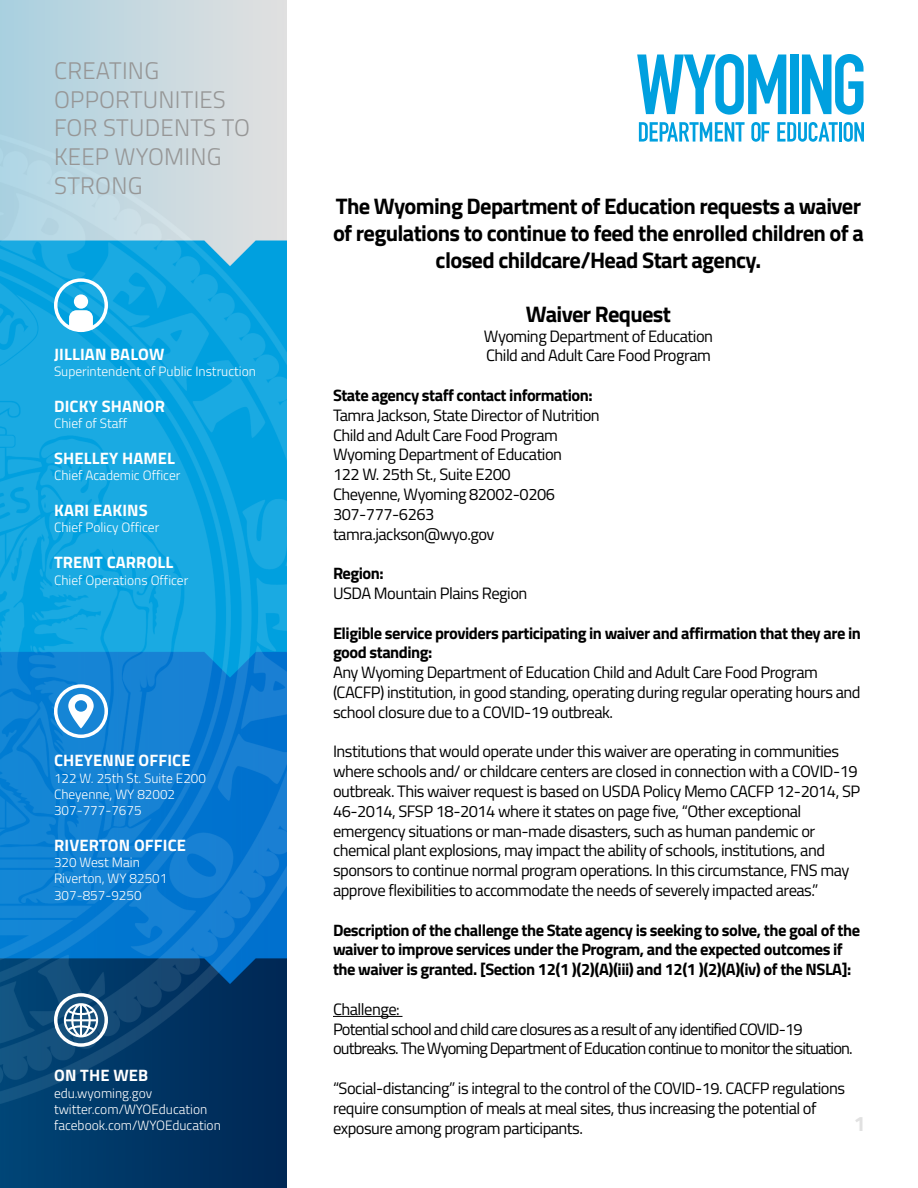
<style>
.page{position:relative;width:918px;height:1188px;background:#fff}
.page>*{position:absolute;margin:0;border:0;box-sizing:border-box;transform-origin:0 0}
.t1{font:300 24px/28.8px "Titillium Web";letter-spacing:.01em;color:#969696}
.Bullets_Level_1{font:700 22.5px/27px "Titillium Web";letter-spacing:-.03em;color:#000;text-align:center}
.t2{font:700 21px "Titillium Web";color:#e1e1e1}
.Bullets_Level_1-2{font:16.5px/19.8px "Titillium Web";letter-spacing:-.03em;color:#000}
.Bullets_Level_1-3{font:700 16.5px/19.8px "Titillium Web";letter-spacing:-.03em;color:#000}
.Bullets_Level_1-4{font:16.5px/19.8px "Titillium Web";letter-spacing:-.05em;color:#000}
.Sidebar_Title{font:700 16.5px "Titillium Web";letter-spacing:.01em;color:#fff}
.Sidebar_Description{font:300 13.5px "Titillium Web";color:#fff}
</style>
<div class="page">
<img style="left:0;top:0;width:286px;height:1188px">
<svg style="left:54px;top:993px;width:54px;height:54px"></svg>
<svg style="left:54px;top:684px;width:54px;height:54px"></svg>
<svg style="left:54px;top:278px;width:54px;height:54px"></svg>
<svg style="left:637px;top:54px;width:149px;height:61px"></svg>
<div style="left:790px;top:55px;width:8px;height:59px;background:#00a0df"></div>
<svg style="left:802px;top:54px;width:62px;height:61px"></svg>
<svg style="left:639px;top:122px;width:106px;height:20px"></svg>
<svg style="left:751px;top:122px;width:19px;height:20px"></svg>
<svg style="left:777px;top:122px;width:61px;height:20px"></svg>
<hr style="left:839px;top:122px;width:3px;height:20px;background:#00a0df">
<svg style="left:844px;top:122px;width:20px;height:20px"></svg>
<hr style="left:333px;top:1016px;width:69px;height:1px;background:#000">
<p class="t1" style="left:54px;top:55px;width:197px">CREATING<br>OPPORTUNITIES<br>FOR STUDENTS TO<br>KEEP WYOMING<br>STRONG</p>
<p class="Bullets_Level_1" style="left:333px;top:191px;width:533px">The Wyoming Department of Education requests a waiver of regulations to continue to feed the enrolled children of a closed childcare/Head Start agency.</p>
<p class="Bullets_Level_1" style="left:526px;top:299px;width:147px">Waiver Request</p>
<p class="Bullets_Level_1-2" style="left:484px;top:325px;width:231px">Wyoming Department of Education<br>Child and Adult Care Food Program</p>
<p class="Bullets_Level_1-3" style="left:333px;top:385px;width:261px">State agency staff contact information:</p>
<p class="Bullets_Level_1-2" style="left:333px;top:404px;width:268px">Tamra Jackson, State Director of Nutrition<br>Child and Adult Care Food Program<br>Wyoming Department of Education<br>122 W. 25th St., Suite E200<br>Cheyenne, Wyoming 82002-0206<br>307-777-6263 tamra.jackson@wyo.gov</p>
<p class="Bullets_Level_1-3" style="left:333px;top:563px;width:52px">Region:</p>
<p class="Bullets_Level_1-2" style="left:333px;top:583px;width:196px">USDA Mountain Plains Region</p>
<p class="Bullets_Level_1-3" style="left:333px;top:622px;width:530px">Eligible service providers participating in waiver and affirmation that they are in good standing:</p>
<p class="Bullets_Level_1-2" style="left:333px;top:662px;width:529px">Any Wyoming Department of Education Child and Adult Care Food Program (CACFP) institution, in good standing, operating during regular operating hours and school closure due to a COVID-19 outbreak.</p>
<p class="Bullets_Level_1-2" style="left:333px;top:741px;width:529px">Institutions that would operate under this waiver are operating in communities where schools and/ or childcare centers are closed in connection with a COVID-19 outbreak. This waiver request is based on USDA Policy Memo CACFP 12-2014, SP 46-2014, SFSP 18-2014 where it states on page five, “Other exceptional emergency situations or man-made disasters, such as human pandemic or chemical plant explosions, may impact the ability of schools, institutions, and sponsors to continue normal program operations. In this circumstance, FNS may approve flexibilities to accommodate the needs of severely impacted areas.”</p>
<p class="Bullets_Level_1-3" style="left:333px;top:919px;width:529px">Description of the challenge the State agency is seeking to solve, the goal of the waiver to improve services under the Program, and the expected outcomes if the waiver is granted. [Section 12(1 )(2)(A)(iii) and 12(1 )(2)(A)(iv) of the NSLA]:</p>
<p class="Bullets_Level_1-4" style="left:333px;top:998px;width:521px">Challenge:<br>Potential school and child care closures as a result of any identified COVID-19 outbreaks. The Wyoming Department of Education continue to monitor the situation.</p>
<p class="Bullets_Level_1-2" style="left:333px;top:1078px;width:514px">“Social-distancing” is integral to the control of the COVID-19. CACFP regulations require consumption of meals at meal sites, thus increasing the potential of exposure among program participants.</p>
<p class="Sidebar_Title" style="left:54px;top:341px;width:112px">JILLIAN BALOW</p>
<p class="Sidebar_Description" style="left:54px;top:361px;width:203px">Superintendent of Public Instruction</p>
<p class="Sidebar_Title" style="left:54px;top:393px;width:112px">DICKY SHANOR</p>
<p class="Sidebar_Description" style="left:54px;top:414px;width:75px">Chief of Staff</p>
<p class="Sidebar_Title" style="left:54px;top:446px;width:122px">SHELLEY HAMEL</p>
<p class="Sidebar_Description" style="left:54px;top:466px;width:128px">Chief Academic Officer</p>
<p class="Sidebar_Title" style="left:54px;top:498px;width:95px">KARI EAKINS</p>
<p class="Sidebar_Description" style="left:54px;top:518px;width:107px">Chief Policy Officer</p>
<p class="Sidebar_Title" style="left:54px;top:550px;width:121px">TRENT CARROLL</p>
<p class="Sidebar_Description" style="left:54px;top:570px;width:136px">Chief Operations Officer</p>
<p class="Sidebar_Title" style="left:54px;top:748px;width:138px">CHEYENNE OFFICE</p>
<p class="Sidebar_Description" style="left:54px;top:768px;width:154px">122 W. 25th St. Suite E200</p>
<p class="Sidebar_Description" style="left:54px;top:784px;width:123px">Cheyenne, WY 82002</p>
<p class="Sidebar_Description" style="left:54px;top:801px;width:89px">307-777-7675</p>
<p class="Sidebar_Title" style="left:54px;top:833px;width:133px">RIVERTON OFFICE</p>
<p class="Sidebar_Description" style="left:54px;top:853px;width:87px">320 West Main</p>
<p class="Sidebar_Description" style="left:54px;top:869px;width:115px">Riverton, WY 82501</p>
<p class="Sidebar_Description" style="left:54px;top:885px;width:89px">307-857-9250</p>
<p class="Sidebar_Title" style="left:54px;top:1063px;width:96px">ON THE WEB</p>
<p class="Sidebar_Description" style="left:54px;top:1083px;width:100px">edu.wyoming.gov</p>
<p class="Sidebar_Description" style="left:54px;top:1099px;width:155px">twitter.com/WYOEducation</p>
<p class="Sidebar_Description" style="left:54px;top:1116px;width:168px">facebook.com/WYOEducation</p>
<p class="t2" style="left:854px;top:1107px;width:13px">1</p>
</div>
